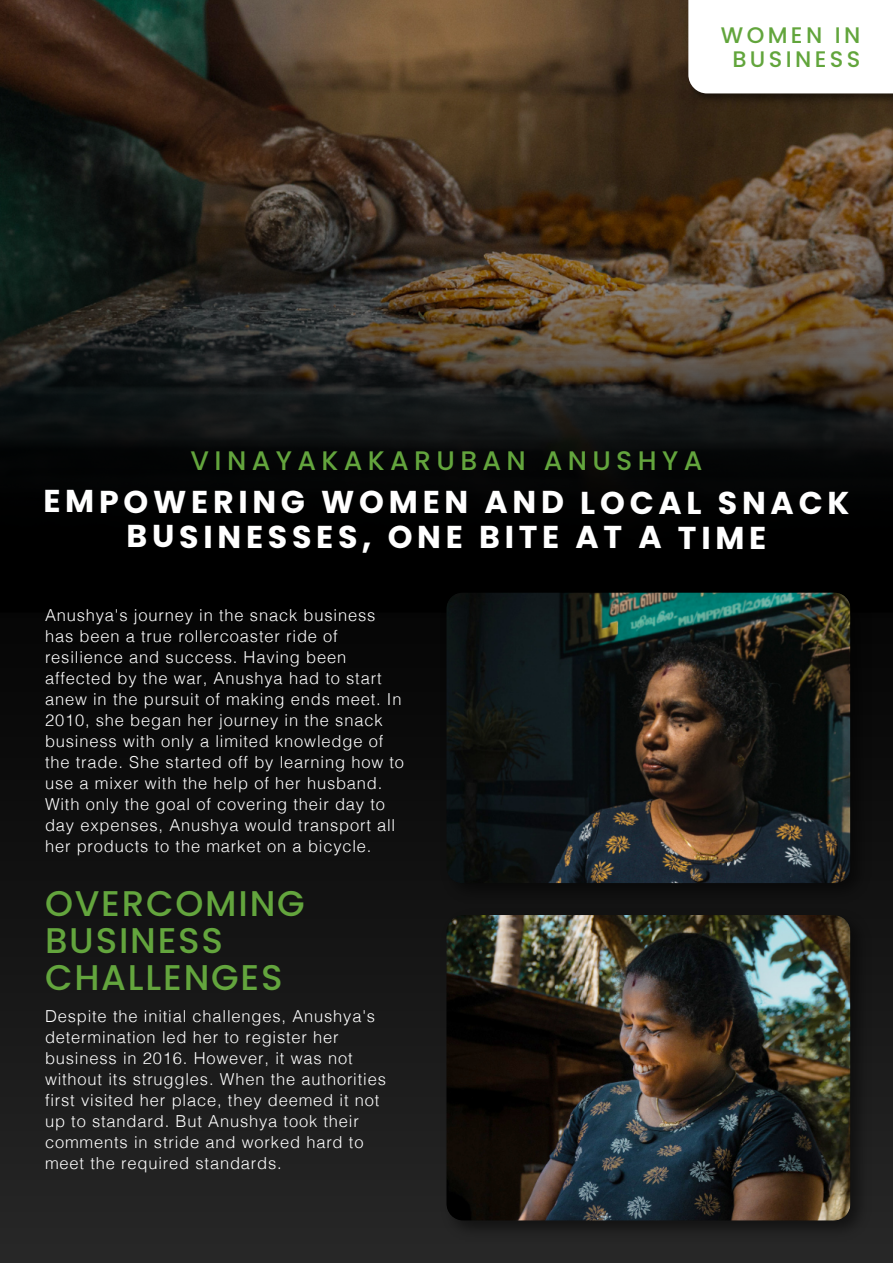
<style>
.page{position:relative;width:893px;height:1263px;background:#fff}
.page>*{position:absolute;margin:0;border:0;box-sizing:border-box;transform-origin:0 0}
.t1{font:500 35.7px/37px "Poppins";letter-spacing:.05em;color:#63a53d}
.t2{font:700 31.65px/34.8px "Poppins";letter-spacing:.15em;color:#fff;text-align:center}
.t3{font:500 26.85px "Poppins";letter-spacing:.2em;color:#63a53d}
.t4{font:500 22.5px/24.8px "Poppins";letter-spacing:.15em;color:#62a53c;text-align:center}
.t5{font:300 16.5px/21px "Helvetica";letter-spacing:.05em;color:#fff}
</style>
<div class="page">
<img style="left:0;top:613px;width:893px;height:650px">
<img style="left:0;top:0;width:686px;height:43px">
<img style="left:0;top:43px;width:893px;height:570px">
<img style="left:686px;top:0;width:207px;height:106px">
<svg style="left:688px;top:0;width:205px;height:93px"></svg>
<img style="left:440px;top:586px;width:431px;height:318px">
<img style="left:446px;top:593px;width:404px;height:290px;border-radius:16px">
<img style="left:440px;top:909px;width:431px;height:332px">
<img style="left:446px;top:915px;width:404px;height:305px;border-radius:17px">
<h3 class="t4" style="left:721px;top:22px;width:141px">WOMEN IN<br>BUSINESS</h3>
<h3 class="t3" style="left:191px;top:442px;width:513px">VINAYAKAKARUBAN ANUSHYA</h3>
<h2 class="t2" style="left:43px;top:485px;width:808px">EMPOWERING WOMEN AND LOCAL SNACK<br>BUSINESSES, ONE BITE AT A TIME</h2>
<p class="t5" style="left:45px;top:607px;width:361px">Anushya's journey in the snack business has been a true rollercoaster ride of resilience and success. Having been affected by the war, Anushya had to start anew in the pursuit of making ends meet. In 2010, she began her journey in the snack business with only a limited knowledge of the trade. She started off by learning how to use a mixer with the help of her husband.<br>With only the goal of covering their day to day expenses, Anushya would transport all her products to the market on a bicycle.</p>
<h1 class="t1" style="left:45px;top:885px;width:261px">OVERCOMING<br>BUSINESS<br>CHALLENGES</h1>
<p class="t5" style="left:45px;top:1008px;width:342px">Despite the initial challenges, Anushya's determination led her to register her business in 2016. However, it was not without its struggles. When the authorities first visited her place, they deemed it not up to standard. But Anushya took their comments in stride and worked hard to meet the required standards.</p>
</div>
